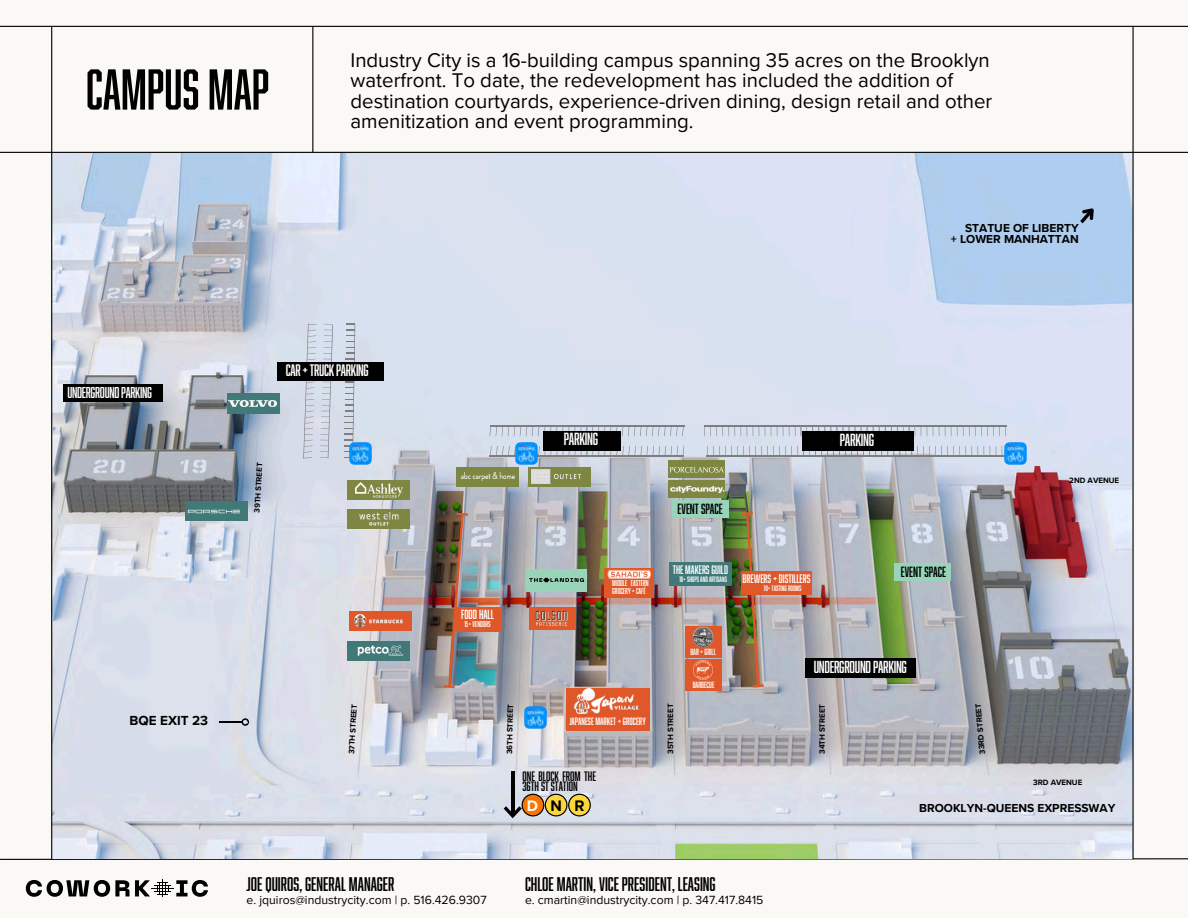
<style>
.page{position:relative;width:1188px;height:918px;background:#fbf9f5}
.page>*{position:absolute;margin:0;border:0;box-sizing:border-box;transform-origin:0 0}
.t1{font:52.95px "Abolition W00";color:#000}
.t2{font:20.4px/20.2px "Proxima Nova";color:#000}
.t3{font:18.15px "Abolition W00";color:#000}
.t4{font:16.2px "Abolition W00";letter-spacing:-.02em;color:#fff}
.t5{font:15.9px "Abolition W00";letter-spacing:-.02em;color:#fff}
.t6{font:700 15.75px "Proxima Nova";color:#000}
.t7{font:15.3px "Abolition W00";letter-spacing:-.02em;color:#fff}
.t8{font:14.55px "Abolition W00";letter-spacing:-.02em;color:#fff}
.t9{font:13.65px "Abolition W00";color:#000}
.t10{font:700 13.5px "Proxima Nova";color:#000}
.t11{font:12.6px/10.6px "Abolition W00";color:#000}
.t12{font:12.15px "Proxima Nova";color:#000}
.t13{font:12.15px "Abolition W00";color:#fff}
.t14{font:700 12px "Proxima Nova";color:#000}
.t15{font:11.4px "Abolition W00";color:#fff}
.t16{font:9.75px "Abolition W00";color:#fff}
.t17{font:8.25px "Abolition W00";color:#fff}
.t18{font:700 7.95px "Proxima Nova";color:#000}
.t19{font:7.8px/7.8px "Abolition W00";color:#fff}
.t20{font:7.2px "Abolition W00";color:#fff}
.s1{color:#fff}
</style>
<div class="page">
<svg style="left:0;top:858px;width:1188px;height:2px"></svg>
<img style="left:52px;top:153px;width:1080px;height:706px">
<hr style="left:490px;top:456px;width:97px;height:1px;background:#7d7e80">
<hr style="left:586px;top:456px;width:97px;height:1px;background:#7d7e80">
<svg style="left:490px;top:446px;width:194px;height:10px"></svg>
<svg style="left:490px;top:426px;width:194px;height:10px;background:#c3cbd7"></svg>
<hr style="left:815px;top:456px;width:97px;height:1px;background:#7d7e80">
<hr style="left:911px;top:456px;width:97px;height:1px;background:#7d7e80">
<svg style="left:972px;top:446px;width:13px;height:10px"></svg>
<hr style="left:707px;top:456px;width:97px;height:1px;background:#7d7e80">
<hr style="left:803px;top:456px;width:97px;height:1px;background:#7d7e80">
<svg style="left:707px;top:446px;width:259px;height:10px;background:#c3c9d5"></svg>
<hr style="left:704px;top:426px;width:98px;height:1px;background:#7d7e80">
<svg style="left:735px;top:426px;width:271px;height:10px;background:#c4cad7"></svg>
<svg style="left:704px;top:427px;width:25px;height:9px"></svg>
<hr style="left:220px;top:721px;width:22px;height:2px;background:#000">
<svg style="left:242px;top:718px;width:7px;height:8px"></svg>
<div style="left:63px;top:385px;width:100px;height:17px;background:#000"></div>
<div style="left:185px;top:502px;width:62px;height:19px;background:#417878"></div>
<svg style="left:344px;top:324px;width:11px;height:113px"></svg>
<svg style="left:303px;top:324px;width:30px;height:135px;background:#cdd3e0"></svg>
<div style="left:277px;top:362px;width:106px;height:18px;background:#000"></div>
<div style="left:228px;top:393px;width:52px;height:21px;background:#417878"></div>
<div style="left:543px;top:431px;width:77px;height:19px;background:#000"></div>
<hr style="left:511px;top:772px;width:3px;height:44px;background:#000">
<svg style="left:504px;top:794px;width:87px;height:24px;background:#c0a163"></svg>
<img style="left:742px;top:512px;width:22px;height:176px">
<div style="left:803px;top:431px;width:111px;height:20px;background:#000"></div>
<div style="left:806px;top:658px;width:110px;height:19px;background:#000"></div>
<img style="left:444px;top:513px;width:24px;height:175px">
<div style="left:567px;top:688px;width:83px;height:42px;background:#e05829"></div>
<div style="left:670px;top:562px;width:62px;height:24px;background:#417878"></div>
<div style="left:605px;top:568px;width:49px;height:29px;background:#e05829"></div>
<div style="left:686px;top:659px;width:36px;height:32px;background:#e05829"></div>
<div style="left:454px;top:607px;width:46px;height:25px;background:#e05829"></div>
<div style="left:686px;top:626px;width:36px;height:32px;background:#e05829"></div>
<div style="left:672px;top:500px;width:57px;height:17px;background:#99d3b9"></div>
<div style="left:741px;top:572px;width:71px;height:23px;background:#e05829"></div>
<div style="left:895px;top:564px;width:56px;height:17px;background:#99d3b9"></div>
<div style="left:669px;top:480px;width:56px;height:18px;background:#7e8742"></div>
<img style="left:228px;top:400px;width:49px;height:7px">
<img style="left:185px;top:495px;width:58px;height:33px">
<div style="left:347px;top:641px;width:63px;height:20px;background:#417878"></div>
<img style="left:357px;top:637px;width:47px;height:26px">
<div style="left:349px;top:611px;width:63px;height:20px;background:#e05829"></div>
<img style="left:354px;top:615px;width:49px;height:13px">
<div style="left:348px;top:481px;width:62px;height:19px;background:#7e8742"></div>
<img style="left:356px;top:482px;width:47px;height:13px">
<div style="left:348px;top:509px;width:62px;height:19px;background:#7e8742"></div>
<img style="left:356px;top:495px;width:47px;height:47px">
<div style="left:457px;top:467px;width:62px;height:20px;background:#7e8742"></div>
<img style="left:461px;top:472px;width:54px;height:9px">
<div style="left:529px;top:467px;width:62px;height:20px;background:#7e8742"></div>
<img style="left:531px;top:470px;width:50px;height:13px">
<div style="left:669px;top:460px;width:56px;height:18px;background:#7e8742"></div>
<img style="left:671px;top:467px;width:52px;height:6px">
<img style="left:670px;top:485px;width:55px;height:8px">
<img style="left:681px;top:621px;width:43px;height:32px">
<img style="left:694px;top:661px;width:19px;height:19px">
<img style="left:573px;top:688px;width:66px;height:27px">
<img style="left:608px;top:570px;width:43px;height:9px">
<img style="left:528px;top:605px;width:47px;height:25px">
<img style="left:330px;top:437px;width:62px;height:33px">
<img style="left:495px;top:437px;width:62px;height:33px">
<img style="left:504px;top:701px;width:62px;height:33px">
<img style="left:985px;top:437px;width:62px;height:33px">
<svg style="left:1077px;top:199px;width:26px;height:28px"></svg>
<hr style="left:0;top:26px;width:1188px;height:1px;background:#000">
<hr style="left:0;top:152px;width:1188px;height:1px;background:#000">
<hr style="left:51px;top:26px;width:1px;height:833px;background:#000">
<hr style="left:1132px;top:26px;width:2px;height:833px;background:#000">
<hr style="left:312px;top:26px;width:1px;height:126px;background:#000">
<div style="left:526px;top:570px;width:60px;height:22px;background:#99d3b9"></div>
<svg style="left:529px;top:578px;width:55px;height:4px"></svg>
<svg style="left:26px;top:879px;width:182px;height:18px"></svg>
<p class="t1" style="left:86px;top:59px;width:185px">CAMPUS MAP</p>
<p class="t2" style="left:350px;top:51px;width:643px">Industry City is a 16-building campus spanning 35 acres on the Brooklyn waterfront. To date, the redevelopment has included the addition of destination courtyards, experience-driven dining, design retail and other amenitization and event programming.</p>
<p class="t14" style="left:965px;top:221px;width:115px">STATUE OF LIBERTY</p>
<p class="t14" style="left:951px;top:232px;width:129px">+ LOWER MANHATTAN</p>
<p class="t8" style="left:67px;top:384px;width:86px">UNDERGROUND PARKING</p>
<p class="t10" style="left:130px;top:713px;width:80px">BQE EXIT 23</p>
<p class="t18" style="left:252px;top:513px;width:52px;rotate:-87deg">39TH STREET</p>
<p class="t7" style="left:286px;top:361px;width:84px">CAR + TRUCK PARKING</p>
<p class="t13" style="left:461px;top:607px;width:35px">FOOD HALL</p>
<p class="t19" style="left:464px;top:620px;width:28px">15+ VENDORS</p>
<p class="t4" style="left:564px;top:430px;width:36px">PARKING</p>
<p class="t4" style="left:840px;top:430px;width:36px">PARKING</p>
<h4 class="t19" style="left:612px;top:579px;width:38px">MIDDLE EASTERN<br>GROCERY + CAFÉ</h4>
<p class="t9" style="left:678px;top:501px;width:47px">EVENT SPACE</p>
<p class="t15" style="left:673px;top:563px;width:57px">THE MAKERS GUILD</p>
<p class="t20" style="left:679px;top:575px;width:49px">10+ SHOPS AND ARTISANS</p>
<h5 class="t15" style="left:743px;top:572px;width:69px">BREWERS + DISTILLERS</h5>
<p class="t20" style="left:764px;top:584px;width:39px">10+ TASTING ROOMS</p>
<p class="t17" style="left:690px;top:647px;width:27px">BAR + GRILL</p>
<p class="t9" style="left:901px;top:564px;width:47px">EVENT SPACE</p>
<h4 class="t17" style="left:693px;top:680px;width:23px">BARBECUE</h4>
<p class="t5" style="left:814px;top:657px;width:95px">UNDERGROUND PARKING</p>
<p class="t18" style="left:347px;top:754px;width:51px;rotate:-87deg">37TH STREET</p>
<p class="t18" style="left:666px;top:754px;width:52px;rotate:-90deg">35TH STREET</p>
<p class="t18" style="left:817px;top:754px;width:52px;rotate:-90deg">34TH STREET</p>
<h6 class="t18" style="left:978px;top:755px;width:52px;rotate:-95deg">33RD STREET</h6>
<p class="t18" style="left:505px;top:754px;width:52px;rotate:-89deg">36TH STREET</p>
<p class="t16" style="left:569px;top:716px;width:78px">JAPANESE MARKET + GROCERY</p>
<p class="t11" style="left:523px;top:770px;width:75px">ONE BLOCK FROM THE<br>36TH ST STATION</p>
<h1 class="t18" style="left:1069px;top:475px;width:51px">2ND AVENUE</h1>
<h2 class="t18" style="left:1033px;top:778px;width:51px">3RD AVENUE</h2>
<p class="t6" style="left:527px;top:796px;width:60px"><span class="s1">D</span>NR</p>
<h4 class="t14" style="left:919px;top:801px;width:198px">BROOKLYN-QUEENS EXPRESSWAY</h4>
<h6 class="t3" style="left:247px;top:873px;width:150px">JOE QUIROS, GENERAL MANAGER</h6>
<p class="t12" style="left:247px;top:893px;width:242px">e. jquiros@industrycity.com | p. 516.426.9307</p>
<p class="t3" style="left:525px;top:873px;width:192px">CHLOE MARTIN, VICE PRESIDENT, LEASING</p>
<p class="t12" style="left:525px;top:893px;width:240px">e. cmartin@industrycity.com | p. 347.417.8415</p>
</div>
